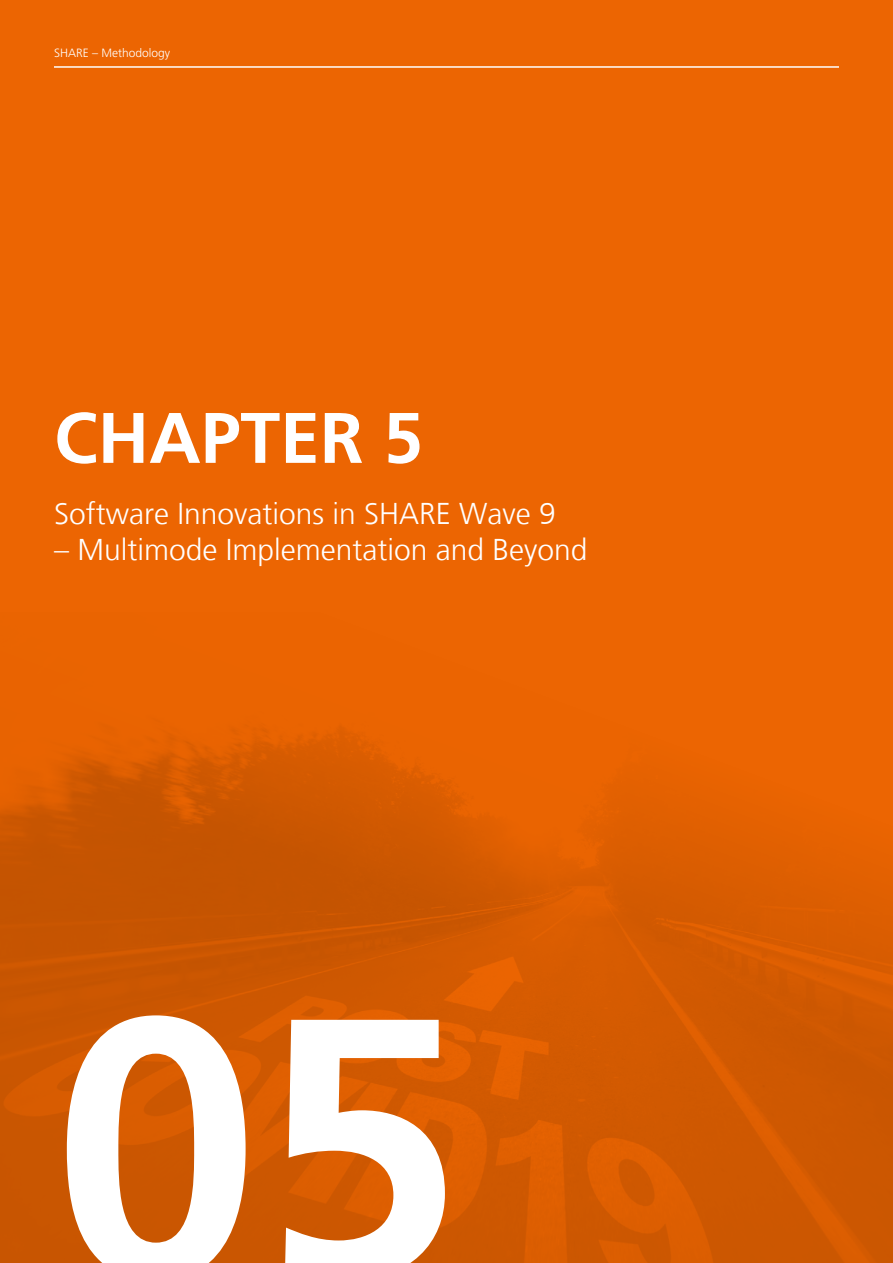
<style>
.page{position:relative;width:893px;height:1263px;background:#ec6502}
.page>*{position:absolute;margin:0;border:0;box-sizing:border-box;transform-origin:0 0}
.t1{font:700 367.65px "Frutiger LT Std";color:#fff}
.t2{font:700 71.4px "Frutiger LT Std";color:#fff}
.t3{font:300 30px "Frutiger LT";color:#fff}
.t4{font:300 12px "Frutiger LT Std";color:#fff}
</style>
<div class="page">
<img style="left:0;top:726px;width:893px;height:537px">
<hr style="left:54px;top:66px;width:785px;height:2px;background:#fff">
<p class="t4" style="left:54px;top:46px;width:118px">SHARE – Methodology</p>
<h2 class="t2" style="left:54px;top:396px;width:370px">CHAPTER 5</h2>
<p class="t3" style="left:54px;top:497px;width:503px">Software Innovations in SHARE Wave 9</p>
<p class="t3" style="left:54px;top:533px;width:535px">– Multimode Implementation and Beyond</p>
<h1 class="t1" style="left:54px;top:933px;width:410px">05</h1>
</div>
